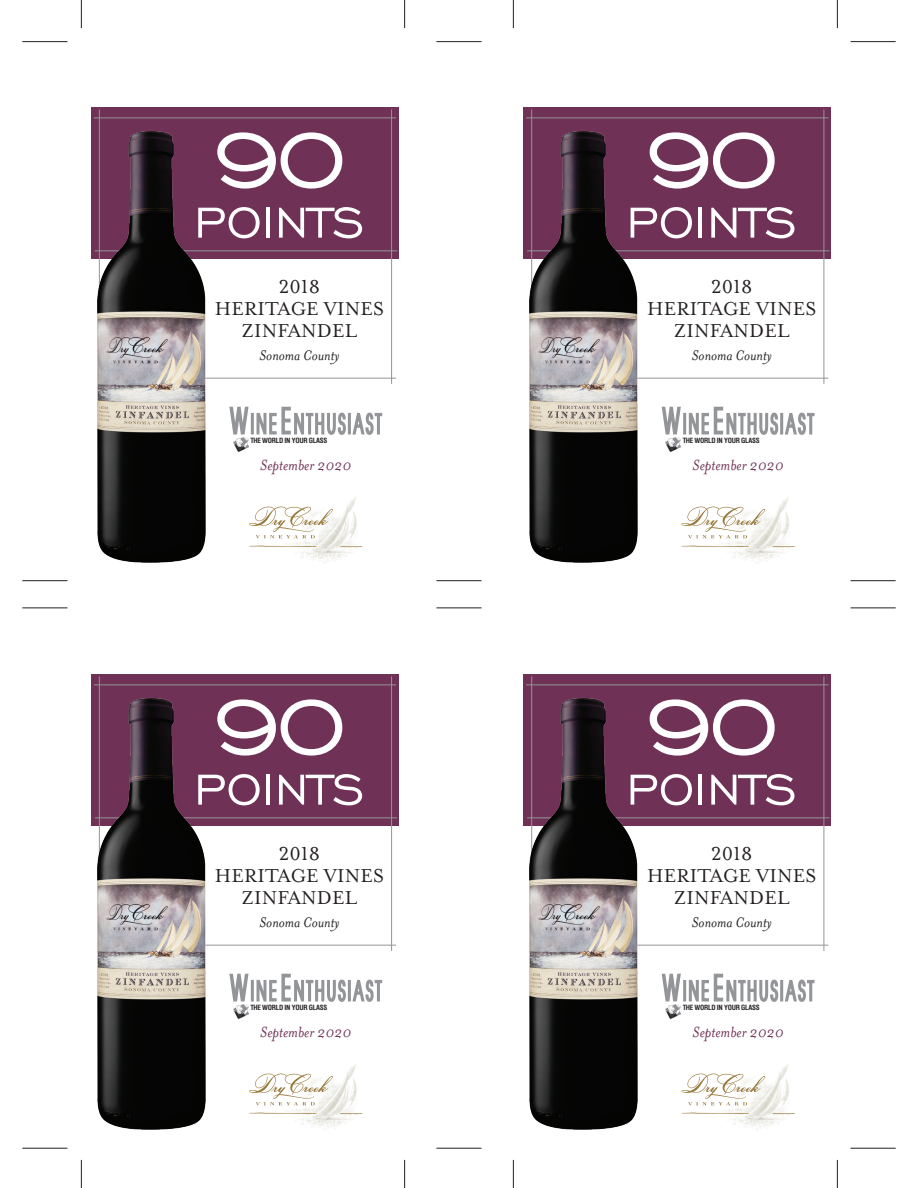
<style>
.page{position:relative;width:918px;height:1188px;background:#fff}
.page>*{position:absolute;margin:0;border:0;box-sizing:border-box;transform-origin:0 0}
.t1{font:104.1px "Engravers Gothic BT";letter-spacing:-.05em;color:#fff}
.t2{font:55.5px "Engravers Gothic BT";color:#fff}
.t3{font:21.45px/22.4px "Mrs Eaves Small Caps";letter-spacing:.005em;color:#231f20;text-align:center}
.t4{font:italic 16.95px "Mrs Eaves";color:#703156}
.t5{font:italic 16.05px "Mrs Eaves";color:#231f20}
.t6{font:700 condensed 7.05px "Helvetica";letter-spacing:-.04em;color:#231f20}
</style>
<div class="page">
<div style="left:91px;top:107px;width:308px;height:152px;background:#703156"></div>
<img style="left:272px;top:497px;width:86px;height:66px">
<svg style="left:249px;top:507px;width:84px;height:31px"></svg>
<svg style="left:249px;top:546px;width:68px;height:1px"></svg>
<svg style="left:340px;top:546px;width:23px;height:1px"></svg>
<svg style="left:229px;top:407px;width:153px;height:28px"></svg>
<img style="left:233px;top:437px;width:15px;height:15px">
<hr style="left:94px;top:118px;width:302px;height:1px;background:#939598">
<hr style="left:99px;top:109px;width:1px;height:298px;background:#939598">
<hr style="left:95px;top:251px;width:302px;height:1px;background:#939598">
<hr style="left:126px;top:378px;width:270px;height:1px;background:#939598">
<hr style="left:391px;top:109px;width:1px;height:275px;background:#939598">
<img style="left:96px;top:131px;width:110px;height:432px">
<div style="left:91px;top:674px;width:308px;height:152px;background:#703156"></div>
<img style="left:272px;top:1064px;width:86px;height:66px">
<svg style="left:249px;top:1074px;width:84px;height:31px"></svg>
<svg style="left:249px;top:1113px;width:68px;height:1px"></svg>
<svg style="left:340px;top:1113px;width:23px;height:1px"></svg>
<svg style="left:229px;top:974px;width:153px;height:28px"></svg>
<img style="left:233px;top:1004px;width:15px;height:15px">
<img style="left:704px;top:497px;width:86px;height:66px">
<svg style="left:681px;top:507px;width:84px;height:31px"></svg>
<svg style="left:681px;top:546px;width:68px;height:1px"></svg>
<svg style="left:772px;top:546px;width:23px;height:1px"></svg>
<svg style="left:662px;top:407px;width:153px;height:28px"></svg>
<img style="left:666px;top:437px;width:15px;height:15px">
<img style="left:704px;top:1064px;width:86px;height:66px">
<svg style="left:681px;top:1074px;width:84px;height:31px"></svg>
<svg style="left:681px;top:1113px;width:68px;height:1px"></svg>
<svg style="left:772px;top:1113px;width:23px;height:1px"></svg>
<svg style="left:662px;top:974px;width:153px;height:28px"></svg>
<img style="left:666px;top:1004px;width:15px;height:15px">
<hr style="left:94px;top:685px;width:302px;height:1px;background:#939598">
<hr style="left:99px;top:676px;width:1px;height:298px;background:#939598">
<hr style="left:95px;top:818px;width:302px;height:1px;background:#939598">
<hr style="left:126px;top:945px;width:270px;height:1px;background:#939598">
<hr style="left:391px;top:676px;width:1px;height:275px;background:#939598">
<img style="left:96px;top:698px;width:110px;height:432px">
<div style="left:523px;top:107px;width:308px;height:152px;background:#703156"></div>
<hr style="left:526px;top:118px;width:303px;height:1px;background:#939598">
<hr style="left:531px;top:109px;width:1px;height:298px;background:#939598">
<hr style="left:527px;top:251px;width:302px;height:1px;background:#939598">
<hr style="left:559px;top:378px;width:269px;height:1px;background:#939598">
<hr style="left:824px;top:109px;width:1px;height:275px;background:#939598">
<img style="left:528px;top:131px;width:110px;height:432px">
<div style="left:523px;top:674px;width:308px;height:152px;background:#703156"></div>
<hr style="left:526px;top:685px;width:303px;height:1px;background:#939598">
<hr style="left:531px;top:676px;width:1px;height:298px;background:#939598">
<hr style="left:527px;top:818px;width:302px;height:1px;background:#939598">
<hr style="left:559px;top:945px;width:269px;height:1px;background:#939598">
<hr style="left:824px;top:676px;width:1px;height:275px;background:#939598">
<img style="left:528px;top:698px;width:110px;height:432px">
<hr style="left:22px;top:580px;width:45px;height:1px;background:#231f20">
<hr style="left:22px;top:608px;width:45px;height:1px;background:#231f20">
<hr style="left:22px;top:1148px;width:45px;height:1px;background:#231f20">
<hr style="left:22px;top:41px;width:45px;height:1px;background:#231f20">
<hr style="left:436px;top:580px;width:46px;height:1px;background:#231f20">
<hr style="left:436px;top:608px;width:46px;height:1px;background:#231f20">
<hr style="left:436px;top:1148px;width:46px;height:1px;background:#231f20">
<svg style="left:404px;top:1160px;width:1px;height:28px"></svg>
<svg style="left:404px;top:0;width:1px;height:28px"></svg>
<svg style="left:81px;top:1160px;width:1px;height:28px"></svg>
<svg style="left:81px;top:0;width:1px;height:28px"></svg>
<svg style="left:513px;top:1160px;width:1px;height:28px"></svg>
<svg style="left:513px;top:0;width:1px;height:28px"></svg>
<svg style="left:837px;top:1160px;width:1px;height:28px"></svg>
<svg style="left:837px;top:0;width:1px;height:28px"></svg>
<hr style="left:436px;top:41px;width:46px;height:1px;background:#231f20">
<hr style="left:851px;top:580px;width:45px;height:1px;background:#231f20">
<hr style="left:851px;top:608px;width:45px;height:1px;background:#231f20">
<hr style="left:851px;top:1148px;width:45px;height:1px;background:#231f20">
<hr style="left:851px;top:41px;width:45px;height:1px;background:#231f20">
<p class="t1" style="left:213px;top:101px;width:135px">90</p>
<p class="t2" style="left:194px;top:192px;width:172px">POINTS</p>
<p class="t3" style="left:279px;top:275px;width:43px">2018</p>
<p class="t3" style="left:215px;top:298px;width:170px">HERITAGE VINES<br>ZINFANDEL</p>
<p class="t5" style="left:260px;top:346px;width:81px">Sonoma County</p>
<p class="t6" style="left:250px;top:436px;width:78px">THE WORLD IN YOUR GLASS</p>
<p class="t4" style="left:260px;top:455px;width:92px">September 2020</p>
<h1 class="t1" style="left:213px;top:668px;width:135px">90</h1>
<h2 class="t2" style="left:194px;top:759px;width:172px">POINTS</h2>
<p class="t3" style="left:215px;top:842px;width:170px">2018<br>HERITAGE VINES<br>ZINFANDEL</p>
<p class="t5" style="left:260px;top:913px;width:81px">Sonoma County</p>
<p class="t6" style="left:250px;top:1003px;width:78px">THE WORLD IN YOUR GLASS</p>
<p class="t4" style="left:260px;top:1022px;width:92px">September 2020</p>
<h1 class="t1" style="left:645px;top:101px;width:135px">90</h1>
<h2 class="t2" style="left:626px;top:192px;width:172px">POINTS</h2>
<p class="t3" style="left:647px;top:275px;width:170px">2018<br>HERITAGE VINES<br>ZINFANDEL</p>
<p class="t5" style="left:692px;top:346px;width:81px">Sonoma County</p>
<p class="t6" style="left:683px;top:436px;width:78px">THE WORLD IN YOUR GLASS</p>
<p class="t4" style="left:693px;top:455px;width:92px">September 2020</p>
<h1 class="t1" style="left:645px;top:668px;width:135px">90</h1>
<h2 class="t2" style="left:626px;top:759px;width:172px">POINTS</h2>
<p class="t3" style="left:647px;top:842px;width:170px">2018<br>HERITAGE VINES<br>ZINFANDEL</p>
<p class="t5" style="left:692px;top:913px;width:81px">Sonoma County</p>
<p class="t6" style="left:683px;top:1003px;width:78px">THE WORLD IN YOUR GLASS</p>
<p class="t4" style="left:693px;top:1022px;width:92px">September 2020</p>
</div>
